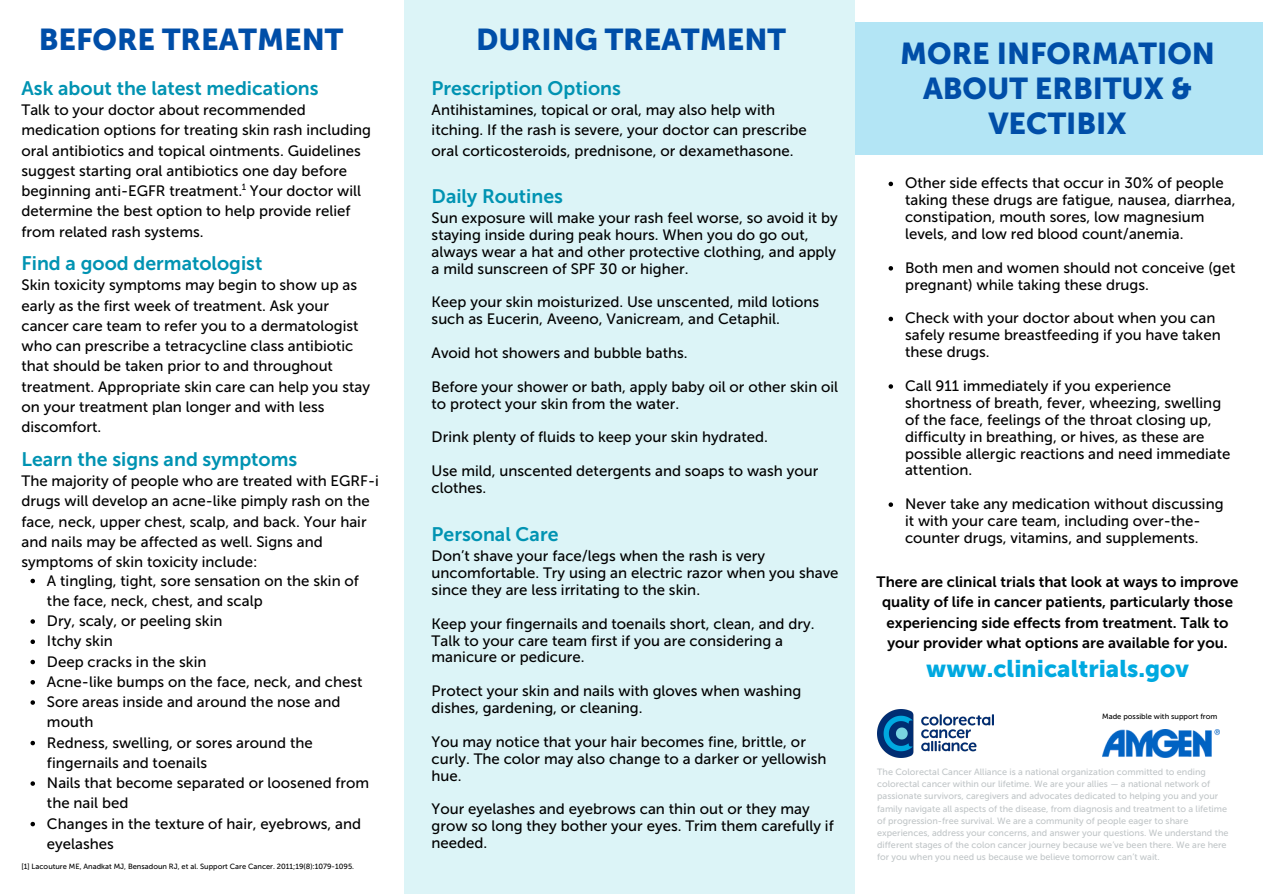
<style>
.page{position:relative;width:1263px;height:894px;background:#fff}
.page>*{position:absolute;margin:0;border:0;box-sizing:border-box;transform-origin:0 0}
.t1{font:30px/34.8px "Museo Sans 900";color:#004ea8;text-align:center}
.t2{font:24px "Museo Sans 900";color:#00a9e0}
.t3{font:19.5px "Museo Sans 700";color:#0093b2}
.t4{font:15px/16.8px "Museo Sans 500";color:#000}
.t5{font:15px/20.2px "Museo Sans 700";color:#000;text-align:center}
.t6{font:9px/12.1px "Museo Sans 500";color:#c1c6c8}
.t7{font:9px "Museo Sans 500";color:#000}
.t8{font:7.5px "Museo Sans 500";color:#000}
</style>
<div class="page">
<img style="left:877px;top:709px;width:116px;height:47px">
<div style="left:404px;top:0;width:451px;height:893px;background:#dcf4f7"></div>
<div style="left:855px;top:22px;width:408px;height:133px;background:#b3e5f5"></div>
<img style="left:1102px;top:729px;width:117px;height:28px">
<svg style="left:888px;top:182px;width:5px;height:4px"></svg>
<svg style="left:888px;top:266px;width:5px;height:4px"></svg>
<svg style="left:888px;top:316px;width:5px;height:5px"></svg>
<svg style="left:888px;top:384px;width:5px;height:4px"></svg>
<svg style="left:888px;top:502px;width:5px;height:4px"></svg>
<svg style="left:31px;top:578px;width:4px;height:5px"></svg>
<svg style="left:31px;top:619px;width:4px;height:4px"></svg>
<svg style="left:31px;top:639px;width:4px;height:4px"></svg>
<svg style="left:31px;top:659px;width:4px;height:5px"></svg>
<svg style="left:31px;top:680px;width:4px;height:4px"></svg>
<svg style="left:31px;top:700px;width:4px;height:4px"></svg>
<svg style="left:31px;top:740px;width:4px;height:5px"></svg>
<svg style="left:31px;top:781px;width:4px;height:4px"></svg>
<svg style="left:31px;top:821px;width:4px;height:5px"></svg>
<p class="t1" style="left:39px;top:22px;width:306px">BEFORE TREATMENT</p>
<p class="t1" style="left:476px;top:22px;width:311px">DURING TREATMENT</p>
<p class="t3" style="left:22px;top:77px;width:299px">Ask about the latest medications</p>
<p class="t3" style="left:432px;top:77px;width:191px">Prescription Options</p>
<p class="t4" style="left:432px;top:100px;width:377px;line-height:20.2px">Antihistamines, topical or oral, may also help with itching. If the rash is severe, your doctor can prescribe oral corticosteroids, prednisone, or dexamethasone.</p>
<p class="t4" style="left:22px;top:100px;width:351px;line-height:20.2px">Talk to your doctor about recommended medication options for treating skin rash including oral antibiotics and topical ointments. Guidelines suggest starting oral antibiotics one day before beginning anti-EGFR treatment. Your doctor will determine the best option to help provide relief from related rash systems.</p>
<p class="t7" style="left:242px;top:181px;width:6px">1</p>
<p class="t3" style="left:432px;top:185px;width:133px">Daily Routines</p>
<p class="t4" style="left:432px;top:209px;width:407px">Sun exposure will make your rash feel worse, so avoid it by staying inside during peak hours. When you do go out, always wear a hat and other protective clothing, and apply a mild sunscreen of SPF 30 or higher.</p>
<p class="t4" style="left:432px;top:294px;width:389px">Keep your skin moisturized. Use unscented, mild lotions such as Eucerin, Aveeno, Vanicream, and Cetaphil.</p>
<p class="t4" style="left:432px;top:344px;width:258px">Avoid hot showers and bubble baths.</p>
<p class="t4" style="left:432px;top:378px;width:408px">Before your shower or bath, apply baby oil or other skin oil to protect your skin from the water.</p>
<p class="t4" style="left:432px;top:429px;width:338px">Drink plenty of fluids to keep your skin hydrated.</p>
<p class="t4" style="left:432px;top:462px;width:388px">Use mild, unscented detergents and soaps to wash your clothes.</p>
<p class="t3" style="left:22px;top:252px;width:242px">Find a good dermatologist</p>
<p class="t4" style="left:22px;top:275px;width:350px;line-height:20.2px">Skin toxicity symptoms may begin to show up as early as the first week of treatment. Ask your cancer care team to refer you to a dermatologist who can prescribe a tetracycline class antibiotic that should be taken prior to and throughout treatment. Appropriate skin care can help you stay on your treatment plan longer and with less discomfort.</p>
<p class="t3" style="left:22px;top:447px;width:277px">Learn the signs and symptoms</p>
<p class="t4" style="left:22px;top:470px;width:359px;line-height:20.2px">The majority of people who are treated with EGRF-i drugs will develop an acne-like pimply rash on the face, neck, upper chest, scalp, and back. Your hair and nails may be affected as well. Signs and symptoms of skin toxicity include:</p>
<p class="t3" style="left:432px;top:523px;width:128px">Personal Care</p>
<p class="t4" style="left:432px;top:547px;width:408px">Don’t shave your face/legs when the rash is very uncomfortable. Try using an electric razor when you shave since they are less irritating to the skin.</p>
<p class="t4" style="left:432px;top:615px;width:384px">Keep your fingernails and toenails short, clean, and dry.<br>Talk to your care team first if you are considering a manicure or pedicure.</p>
<p class="t4" style="left:432px;top:682px;width:371px">Protect your skin and nails with gloves when washing dishes, gardening, or cleaning.</p>
<p class="t4" style="left:432px;top:733px;width:396px">You may notice that your hair becomes fine, brittle, or curly. The color may also change to a darker or yellowish hue.</p>
<p class="t4" style="left:47px;top:570px;width:313px;line-height:20.2px">A tingling, tight, sore sensation on the skin of the face, neck, chest, and scalp</p>
<p class="t4" style="left:47px;top:612px;width:177px">Dry, scaly, or peeling skin</p>
<p class="t4" style="left:47px;top:632px;width:67px">Itchy skin</p>
<p class="t4" style="left:47px;top:652px;width:161px">Deep cracks in the skin</p>
<p class="t4" style="left:47px;top:673px;width:317px">Acne-like bumps on the face, neck, and chest</p>
<p class="t4" style="left:47px;top:691px;width:295px;line-height:20.2px">Sore areas inside and around the nose and mouth</p>
<p class="t4" style="left:47px;top:732px;width:267px;line-height:20.2px">Redness, swelling, or sores around the fingernails and toenails</p>
<p class="t4" style="left:47px;top:772px;width:324px;line-height:20.2px">Nails that become separated or loosened from the nail bed</p>
<p class="t4" style="left:47px;top:813px;width:316px;line-height:20.2px">Changes in the texture of hair, eyebrows, and eyelashes</p>
<p class="t4" style="left:432px;top:800px;width:404px">Your eyelashes and eyebrows can thin out or they may grow so long they bother your eyes. Trim them carefully if needed.</p>
<p class="t8" style="left:22px;top:861px;width:334px">[1] Lacouture ME, Anadkat MJ, Bensadoun RJ, et al. Support Care Cancer. 2011;19(8):1079-1095.</p>
<p class="t1" style="left:900px;top:36px;width:316px">MORE INFORMATION<br>ABOUT ERBITUX &amp;<br>VECTIBIX</p>
<p class="t4" style="left:905px;top:175px;width:332px">Other side effects that occur in 30% of people taking these drugs are fatigue, nausea, diarrhea, constipation, mouth sores, low magnesium levels, and low red blood count/anemia.</p>
<p class="t4" style="left:905px;top:259px;width:332px">Both men and women should not conceive (get pregnant) while taking these drugs.</p>
<p class="t4" style="left:905px;top:310px;width:317px">Check with your doctor about when you can safely resume breastfeeding if you have taken these drugs.</p>
<p class="t4" style="left:905px;top:377px;width:327px">Call 911 immediately if you experience shortness of breath, fever, wheezing, swelling of the face, feelings of the throat closing up, difficulty in breathing, or hives, as these are possible allergic reactions and need immediate attention.</p>
<p class="t4" style="left:905px;top:495px;width:320px">Never take any medication without discussing it with your care team, including over-the&shy;counter drugs, vitamins, and supplements.</p>
<p class="t5" style="left:877px;top:571px;width:363px">There are clinical trials that look at ways to improve quality of life in cancer patients, particularly those experiencing side effects from treatment. Talk to your provider what options are available for you.</p>
<p class="t2" style="left:926px;top:654px;width:264px">www.clinicaltrials.gov</p>
<p class="t8" style="left:1102px;top:712px;width:117px">Made possible with support from</p>
<p class="t6" style="left:877px;top:766px;width:353px">The Colorectal Cancer Alliance is a national organization committed to ending colorectal cancer within our lifetime. We are your allies — a national network of passionate survivors, caregivers and advocates dedicated to helping you and your family navigate all aspects of the disease, from diagnosis and treatment to a lifetime of progression-free survival. We are a community of people eager to share experiences, address your concerns, and answer your questions. We understand the different stages of the colon cancer journey because we’ve been there. We are here for you when you need us because we believe tomorrow can’t wait.</p>
</div>
